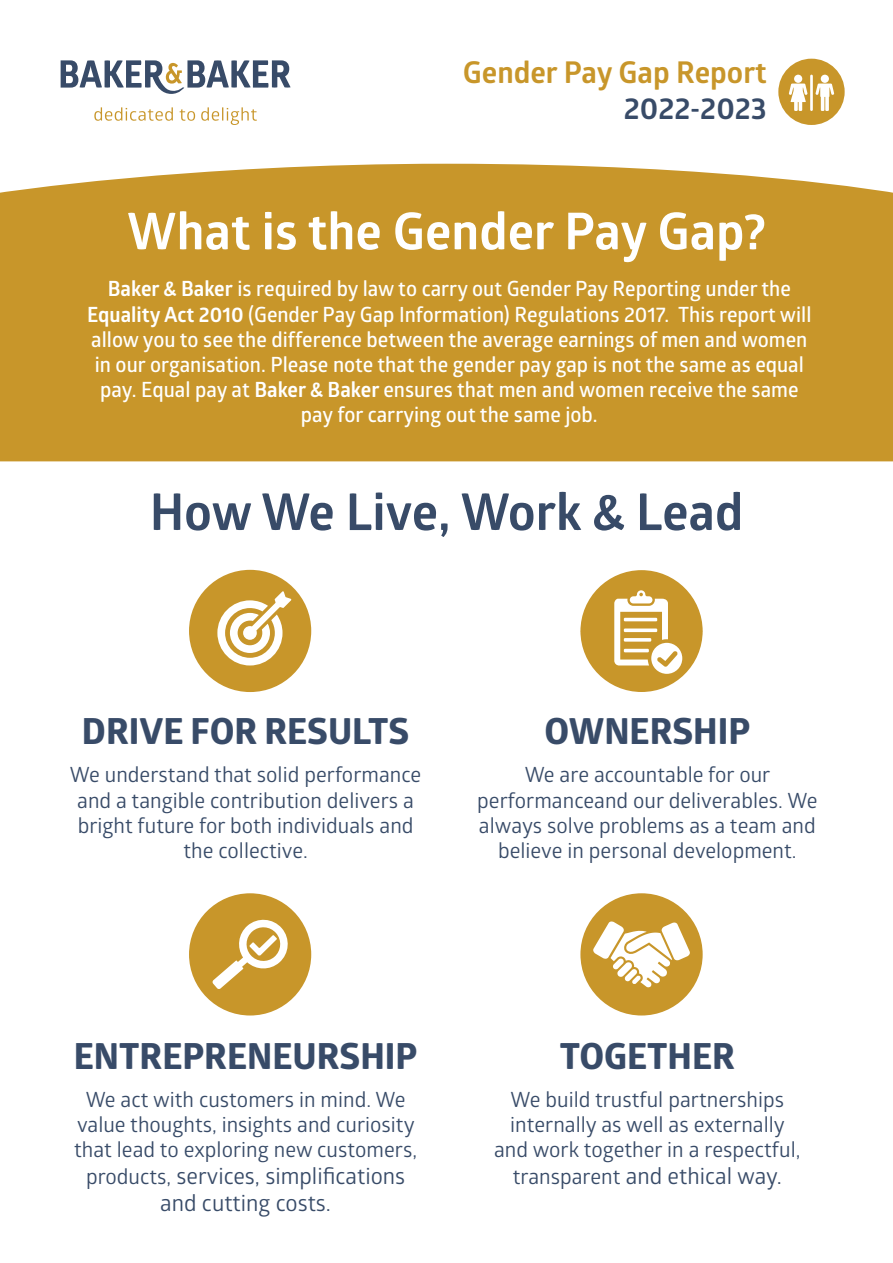
<style>
.page{position:relative;width:893px;height:1263px;background:#fff}
.page>*{position:absolute;margin:0;border:0;box-sizing:border-box;transform-origin:0 0}
.t1{font:700 51px "Glober";color:#fff}
.t2{font:700 51px "Glober";letter-spacing:-.005em;color:#384b68}
.t3{font:700 36px "Globerx";color:#384b68}
.t4{font:700 30px "Glober";color:#c8962a}
.t5{font:700 30px "Glober";color:#384b68}
.t6{font:22.5px/27px "Glober";color:#384b68;text-align:center}
.t7{font:21px/25.2px "Glober";color:#384b68;text-align:center}
.t8{font:21px/25.2px "Glober Semi Bold Free";color:#fff;text-align:center}
.s1{font-family:"Glober";font-weight:700}
.s2{font-size:21px}
</style>
<div class="page">
<div style="left:0;top:164px;width:893px;height:297px;background:#c8962a"></div>
<svg style="left:61px;top:60px;width:230px;height:34px"></svg>
<svg style="left:94px;top:107px;width:79px;height:14px"></svg>
<svg style="left:180px;top:109px;width:15px;height:12px"></svg>
<svg style="left:201px;top:107px;width:56px;height:18px"></svg>
<div style="left:778px;top:59px;width:67px;height:66px;background:#c8962a;border-radius:50%"></div>
<div style="left:821px;top:75px;width:8px;height:8px;background:#fff;border-radius:50%"></div>
<svg style="left:815px;top:84px;width:19px;height:27px"></svg>
<div style="left:794px;top:75px;width:8px;height:8px;background:#fff;border-radius:50%"></div>
<svg style="left:789px;top:84px;width:19px;height:27px"></svg>
<hr style="left:810px;top:75px;width:3px;height:36px;background:#fff">
<div style="left:580px;top:893px;width:123px;height:122px;background:#c8962a;border-radius:50%"></div>
<svg style="left:593px;top:921px;width:97px;height:67px"></svg>
<svg style="left:580px;top:570px;width:123px;height:122px"></svg>
<div style="left:189px;top:570px;width:122px;height:122px;background:#c8962a;border-radius:50%"></div>
<svg style="left:217px;top:591px;width:74px;height:74px"></svg>
<div style="left:189px;top:893px;width:122px;height:122px;background:#c8962a;border-radius:50%"></div>
<svg style="left:212px;top:919px;width:76px;height:70px"></svg>
<h3 class="t4" style="left:463px;top:52px;width:306px">Gender Pay Gap Report</h3>
<h3 class="t5" style="left:624px;top:87px;width:145px">2022-2023</h3>
<h1 class="t1" style="left:127px;top:196px;width:641px">What is the Gender Pay Gap?</h1>
<p class="t8" style="left:87px;top:276px;width:726px"><span class="s1">Baker &amp; Baker</span> is required by law to carry out Gender Pay Reporting under the <span class="s1">Equality Act 2010</span> (Gender Pay Gap Information) Regulations 2017. This report will allow you to see the difference between the average earnings of men and women in our organisation. Please note that the gender pay gap is not the same as equal pay. Equal pay at <span class="s1">Baker &amp; Baker</span> ensures that men and women receive the same pay for carrying out the same job.</p>
<h1 class="t2" style="left:150px;top:476px;width:595px">How We Live, Work &amp; Lead</h1>
<h2 class="t3" style="left:82px;top:705px;width:329px">DRIVE FOR RESULTS</h2>
<p class="t7" style="left:70px;top:761px;width:353px">We understand that solid performance and a tangible contribution delivers a bright future for both individuals and the collective.</p>
<h2 class="t3" style="left:544px;top:705px;width:207px">OWNERSHIP</h2>
<p class="t7" style="left:477px;top:761px;width:342px">We are accountable for our performanceand our deliverables. We always solve problems as a team and believe in personal development.</p>
<h2 class="t3" style="left:74px;top:1030px;width:345px">ENTREPRENEURSHIP</h2>
<p class="t7" style="left:74px;top:1086px;width:344px">We act with customers in mind. We value thoughts, insights and curiosity that lead to exploring new customers,</p>
<p class="t6" style="left:86px;top:1162px;width:321px"><span class="s2">products,</span> services, simplifications and cutting costs.</p>
<h2 class="t3" style="left:560px;top:1030px;width:177px">TOGETHER</h2>
<p class="t7" style="left:494px;top:1086px;width:308px">We build trustful partnerships internally as well as externally and work together in a respectful,</p>
<p class="t6" style="left:513px;top:1162px;width:271px"><span class="s2">transparent</span> and ethical way.</p>
</div>
